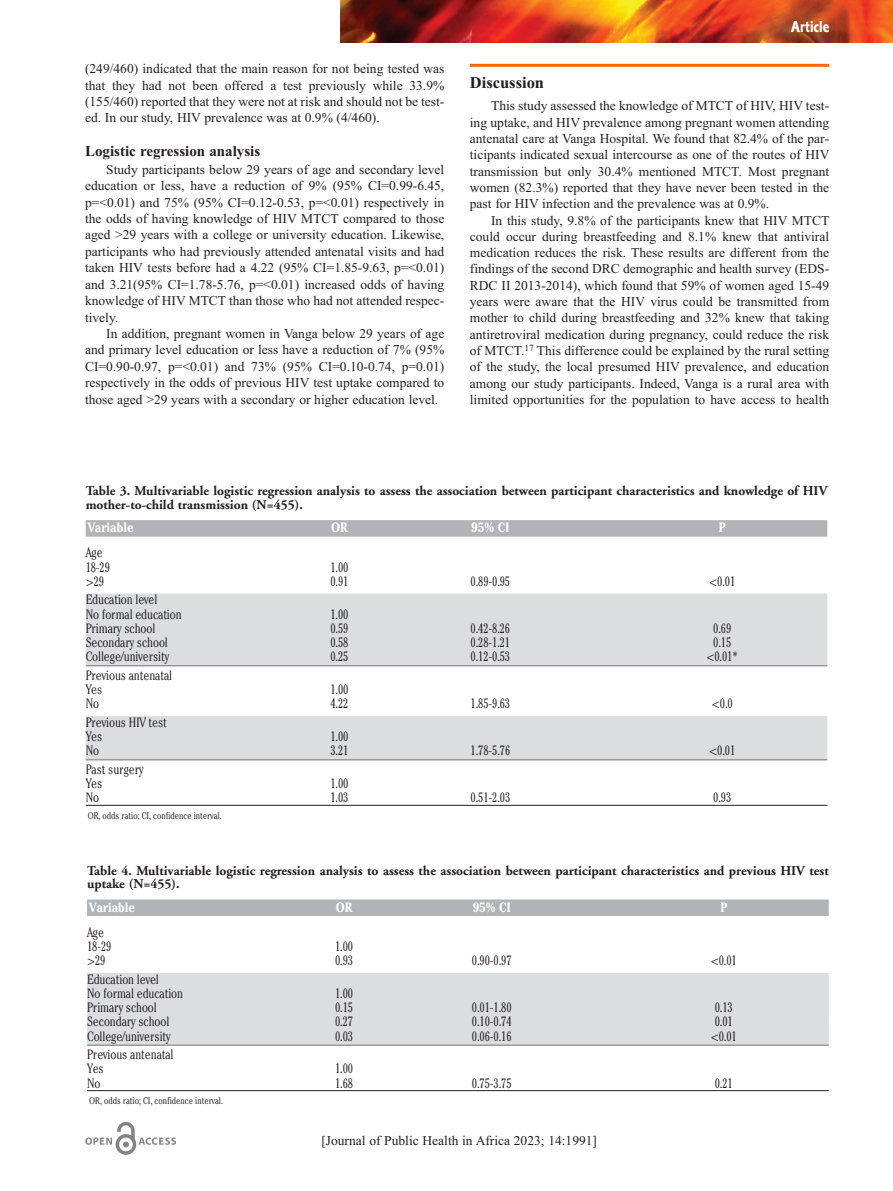
<style>
.page{position:relative;width:893px;height:1191px;background:#fff}
.page>*{position:absolute;margin:0;border:0;box-sizing:border-box;transform-origin:0 0}
.t1{font:700 16.5px "Times New Roman";color:#231f20}
.t2{font:16.5px "Corinthian Bold Condensed Plain";color:#fff}
.t3{font:700 15px "Times New Roman";color:#231f20}
.t4{font:13.5px/16.4px "Times New Roman";color:#231f20;text-align:justify}
.t5{font:300 condensed 13.5px/14.2px "Cheltenham";letter-spacing:-.01em;color:#231f20}
.t6{font:700 13.5px/13.5px "Adobe Garamond";color:#231f20}
.t7{font:700 condensed 13.5px "Cheltenham";letter-spacing:-.01em;color:#fff}
.t8{font:300 condensed 9.75px "Cheltenham";color:#231f20}
</style>
<div class="page">
<hr style="left:470px;top:64px;width:359px;height:3px;background:#f60">
<img style="left:341px;top:0;width:552px;height:42px">
<img style="left:85px;top:1122px;width:91px;height:33px">
<div style="left:86px;top:520px;width:741px;height:16px;background:#b2b3b7"></div>
<div style="left:86px;top:593px;width:741px;height:15px;background:#dcdddf"></div>
<div style="left:86px;top:608px;width:741px;height:15px;background:#dcdddf"></div>
<div style="left:86px;top:622px;width:741px;height:15px;background:#dcdddf"></div>
<div style="left:86px;top:636px;width:741px;height:15px;background:#dcdddf"></div>
<div style="left:86px;top:650px;width:741px;height:15px;background:#dcdddf"></div>
<hr style="left:86px;top:665px;width:741px;height:1px;background:#6c6d70">
<div style="left:86px;top:716px;width:741px;height:15px;background:#dcdddf"></div>
<div style="left:86px;top:730px;width:741px;height:15px;background:#dcdddf"></div>
<div style="left:86px;top:744px;width:741px;height:15px;background:#dcdddf"></div>
<hr style="left:86px;top:759px;width:741px;height:1px;background:#6c6d70">
<hr style="left:86px;top:805px;width:741px;height:1px;background:#231f20">
<div style="left:87px;top:899px;width:742px;height:17px;background:#b2b3b7"></div>
<div style="left:87px;top:973px;width:742px;height:15px;background:#dcdddf"></div>
<div style="left:87px;top:987px;width:742px;height:15px;background:#dcdddf"></div>
<div style="left:87px;top:1001px;width:742px;height:15px;background:#dcdddf"></div>
<div style="left:87px;top:1015px;width:742px;height:15px;background:#dcdddf"></div>
<div style="left:87px;top:1030px;width:742px;height:15px;background:#dcdddf"></div>
<hr style="left:87px;top:1045px;width:742px;height:1px;background:#6c6d70">
<hr style="left:87px;top:1090px;width:742px;height:1px;background:#231f20">
<p class="t4" style="left:85px;top:60px;width:361px">(249/460) indicated that the main reason for not being tested was that they had not been offered a test previously while 33.9% (155/460) reported that they were not at risk and should not be test&shy;ed. In our study, HIV prevalence was at 0.9% (4/460).</p>
<p class="t3" style="left:85px;top:142px;width:177px">Logistic regression analysis</p>
<p class="t4" style="left:85px;top:161px;width:361px;text-indent:21px">Study participants below 29 years of age and secondary level education or less, have a reduction of 9% (95% CI=0.99-6.45, p=&lt;0.01) and 75% (95% CI=0.12-0.53, p=&lt;0.01) respectively in the odds of having knowledge of HIV MTCT compared to those aged &gt;29 years with a college or university education. Likewise, participants who had previously attended antenatal visits and had taken HIV tests before had a 4.22 (95% CI=1.85-9.63, p=&lt;0.01) and 3.21(95% CI=1.78-5.76, p=&lt;0.01) increased odds of having knowledge of HIV MTCT than those who had not attended respec&shy;tively.</p>
<p class="t4" style="left:85px;top:325px;width:361px;text-indent:21px">In addition, pregnant women in Vanga below 29 years of age and primary level education or less have a reduction of 7% (95% CI=0.90-0.97, p=&lt;0.01) and 73% (95% CI=0.10-0.74, p=0.01) respectively in the odds of previous HIV test uptake compared to those aged &gt;29 years with a secondary or higher education level.</p>
<p class="t2" style="left:791px;top:21px;width:40px">Article</p>
<p class="t1" style="left:470px;top:73px;width:76px">Discussion</p>
<p class="t4" style="left:470px;top:98px;width:361px;text-indent:21px">This study assessed the knowledge of MTCT of HIV, HIV test&shy;ing uptake, and HIV prevalence among pregnant women attending antenatal care at Vanga Hospital. We found that 82.4% of the par&shy;ticipants indicated sexual intercourse as one of the routes of HIV transmission but only 30.4% mentioned MTCT. Most pregnant women (82.3%) reported that they have never been tested in the past for HIV infection and the prevalence was at 0.9%.</p>
<p class="t4" style="left:470px;top:212px;width:361px;text-indent:21px">In this study, 9.8% of the participants knew that HIV MTCT could occur during breastfeeding and 8.1% knew that antiviral medication reduces the risk. These results are different from the findings of the second DRC demographic and health survey (EDS-RDC II 2013-2014), which found that 59% of women aged 15-49 years were aware that the HIV virus could be transmitted from mother to child during breastfeeding and 32% knew that taking antiretroviral medication during pregnancy, could reduce the risk of MTCT.<sup>17</sup> This difference could be explained by the rural setting of the study, the local presumed HIV prevalence, and education among our study participants. Indeed, Vanga is a rural area with limited opportunities for the population to have access to health</p>
<p class="t6" style="left:86px;top:485px;width:743px">Table 3. Multivariable logistic regression analysis to assess the association between participant characteristics and knowledge of HIV mother-to-child transmission (N=455).</p>
<p class="t7" style="left:88px;top:523px;width:48px">Variable</p>
<p class="t7" style="left:331px;top:523px;width:18px">OR</p>
<p class="t7" style="left:471px;top:523px;width:40px">95% CI</p>
<p class="t7" style="left:719px;top:523px;width:8px">P</p>
<p class="t5" style="left:86px;top:547px;width:26px">Age<br>18-29</p>
<p class="t5" style="left:330px;top:561px;width:20px">1.00</p>
<p class="t5" style="left:86px;top:575px;width:20px">&gt;29</p>
<p class="t5" style="left:330px;top:575px;width:20px">0.91</p>
<p class="t5" style="left:471px;top:575px;width:41px">0.89-0.95</p>
<p class="t5" style="left:709px;top:575px;width:28px">&lt;0.01</p>
<p class="t5" style="left:86px;top:594px;width:98px">Education level<br>No formal education</p>
<p class="t5" style="left:330px;top:608px;width:20px">1.00</p>
<p class="t5" style="left:86px;top:622px;width:71px">Primary school</p>
<p class="t5" style="left:330px;top:622px;width:20px">0.59</p>
<p class="t5" style="left:471px;top:622px;width:41px">0.42-8.26</p>
<p class="t5" style="left:713px;top:622px;width:20px">0.69</p>
<p class="t5" style="left:86px;top:636px;width:84px">Secondary school</p>
<p class="t5" style="left:330px;top:636px;width:20px">0.58</p>
<p class="t5" style="left:471px;top:636px;width:41px">0.28-1.21</p>
<p class="t5" style="left:713px;top:636px;width:20px">0.15</p>
<p class="t5" style="left:86px;top:651px;width:85px">College/university</p>
<p class="t5" style="left:330px;top:651px;width:20px">0.25</p>
<p class="t5" style="left:471px;top:651px;width:41px">0.12-0.53</p>
<p class="t5" style="left:706px;top:651px;width:33px">&lt;0.01*</p>
<p class="t5" style="left:86px;top:669px;width:88px">Previous antenatal<br>Yes</p>
<p class="t5" style="left:330px;top:683px;width:20px">1.00</p>
<p class="t5" style="left:86px;top:698px;width:15px">No</p>
<p class="t5" style="left:330px;top:698px;width:20px">4.22</p>
<p class="t5" style="left:471px;top:698px;width:41px">1.85-9.63</p>
<p class="t5" style="left:712px;top:698px;width:22px">&lt;0.0</p>
<p class="t5" style="left:86px;top:716px;width:83px">Previous HIV test<br>Yes</p>
<p class="t5" style="left:330px;top:730px;width:20px">1.00</p>
<p class="t5" style="left:86px;top:745px;width:15px">No</p>
<p class="t5" style="left:330px;top:745px;width:20px">3.21</p>
<p class="t5" style="left:471px;top:745px;width:41px">1.78-5.76</p>
<p class="t5" style="left:709px;top:745px;width:28px">&lt;0.01</p>
<p class="t5" style="left:86px;top:763px;width:59px">Past surgery<br>Yes</p>
<p class="t5" style="left:330px;top:777px;width:20px">1.00</p>
<p class="t5" style="left:86px;top:792px;width:15px">No</p>
<p class="t5" style="left:330px;top:792px;width:20px">1.03</p>
<p class="t5" style="left:471px;top:792px;width:41px">0.51-2.03</p>
<p class="t5" style="left:713px;top:792px;width:20px">0.93</p>
<p class="t8" style="left:88px;top:812px;width:135px">OR, odds ratio; CI, confidence interval.</p>
<p class="t6" style="left:87px;top:865px;width:743px">Table 4. Multivariable logistic regression analysis to assess the association between participant characteristics and previous HIV test uptake (N=455).</p>
<p class="t7" style="left:89px;top:902px;width:48px">Variable</p>
<p class="t7" style="left:336px;top:902px;width:18px">OR</p>
<p class="t7" style="left:473px;top:902px;width:40px">95% CI</p>
<p class="t7" style="left:720px;top:902px;width:8px">P</p>
<p class="t5" style="left:87px;top:926px;width:26px">Age<br>18-29</p>
<p class="t5" style="left:335px;top:940px;width:20px">1.00</p>
<p class="t5" style="left:87px;top:954px;width:20px">&gt;29</p>
<p class="t5" style="left:335px;top:954px;width:20px">0.93</p>
<p class="t5" style="left:472px;top:954px;width:41px">0.90-0.97</p>
<p class="t5" style="left:711px;top:954px;width:28px">&lt;0.01</p>
<p class="t5" style="left:87px;top:973px;width:98px">Education level<br>No formal education</p>
<p class="t5" style="left:335px;top:987px;width:20px">1.00</p>
<p class="t5" style="left:87px;top:1001px;width:71px">Primary school</p>
<p class="t5" style="left:335px;top:1001px;width:20px">0.15</p>
<p class="t5" style="left:472px;top:1001px;width:41px">0.01-1.80</p>
<p class="t5" style="left:715px;top:1001px;width:20px">0.13</p>
<p class="t5" style="left:87px;top:1016px;width:84px">Secondary school</p>
<p class="t5" style="left:335px;top:1016px;width:20px">0.27</p>
<p class="t5" style="left:472px;top:1016px;width:41px">0.10-0.74</p>
<p class="t5" style="left:715px;top:1016px;width:20px">0.01</p>
<p class="t5" style="left:87px;top:1030px;width:85px">College/university</p>
<p class="t5" style="left:335px;top:1030px;width:20px">0.03</p>
<p class="t5" style="left:472px;top:1030px;width:41px">0.06-0.16</p>
<p class="t5" style="left:711px;top:1030px;width:28px">&lt;0.01</p>
<p class="t5" style="left:87px;top:1048px;width:88px">Previous antenatal<br>Yes</p>
<p class="t5" style="left:335px;top:1063px;width:20px">1.00</p>
<p class="t5" style="left:87px;top:1077px;width:15px">No</p>
<p class="t5" style="left:335px;top:1077px;width:20px">1.68</p>
<p class="t5" style="left:472px;top:1077px;width:41px">0.75-3.75</p>
<p class="t5" style="left:715px;top:1077px;width:20px">0.21</p>
<p class="t8" style="left:89px;top:1097px;width:135px">OR, odds ratio; CI, confidence interval.</p>
<p class="t4" style="left:321px;top:1132px;width:277px">[Journal of Public Health in Africa 2023; 14:1991]</p>
</div>
